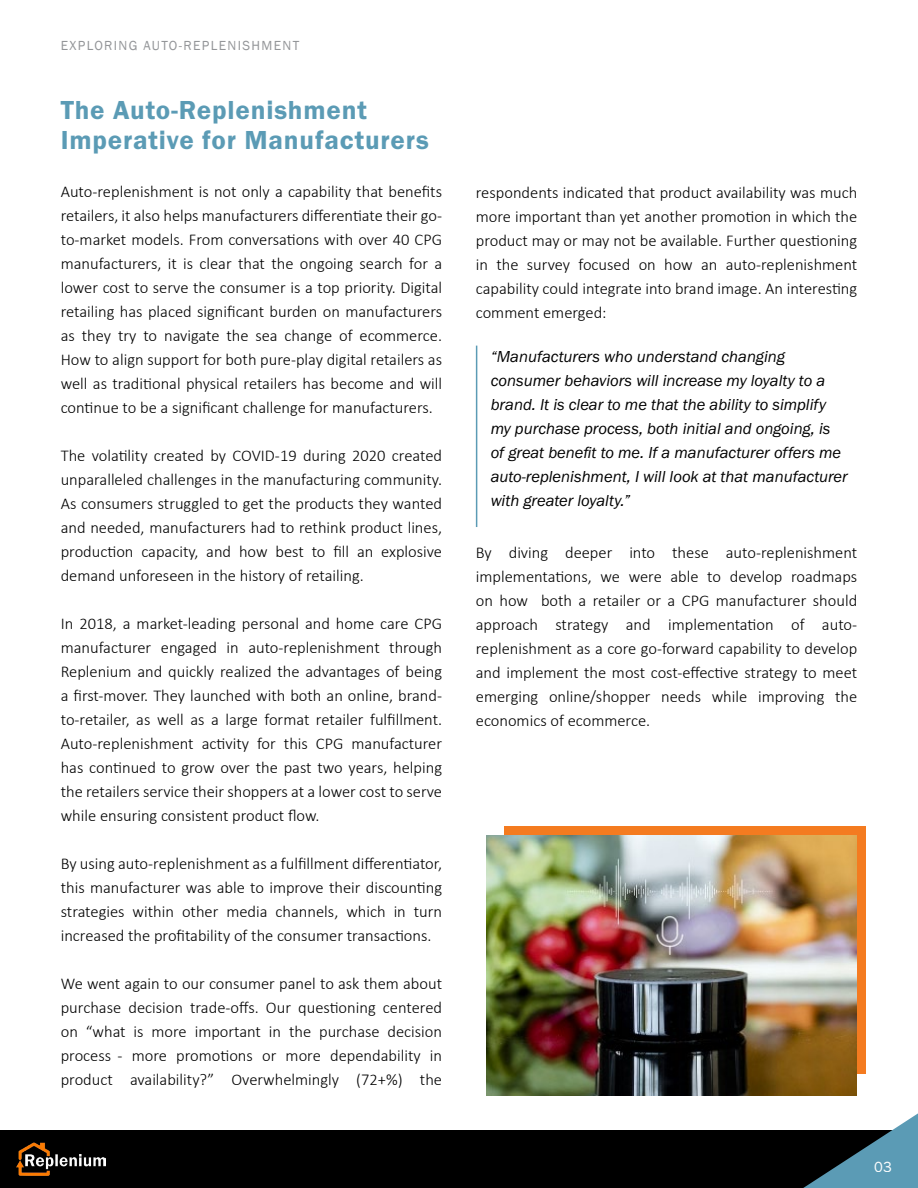
<style>
.page{position:relative;width:918px;height:1188px;background:#fff}
.page>*{position:absolute;margin:0;border:0;box-sizing:border-box;transform-origin:0 0}
.t1{font:27px/30px "Franklin Gothic URW Dem";letter-spacing:.03em;color:#5b9bb5}
.t2{font:300 16.5px/24px "Calibri";color:#000;text-align:justify}
.t3{font:16.5px/24px "Franklin Gothic URW Boo Ita";color:#000}
.t4{font:15px "Franklin Gothic";color:#fff}
.t5{font:13.5px "Franklin Gothic";letter-spacing:.1em;color:#939598}
</style>
<div class="page">
<div style="left:0;top:1131px;width:918px;height:57px;background:#000"></div>
<svg style="left:803px;top:1113px;width:115px;height:75px"></svg>
<img style="left:16px;top:1143px;width:89px;height:33px">
<hr style="left:476px;top:346px;width:1px;height:181px;background:#5b9bb5">
<div style="left:505px;top:826px;width:361px;height:247px;background:#f47b20"></div>
<img style="left:486px;top:836px;width:370px;height:260px">
<p class="t5" style="left:61px;top:37px;width:240px">EXPLORING AUTO-REPLENISHMENT</p>
<h1 class="t1" style="left:61px;top:95px;width:370px">The Auto-Replenishment<br>Imperative for Manufacturers</h1>
<p class="t2" style="left:61px;top:179px;width:383px">Auto-replenishment is not only a capability that benefits retailers, it also helps manufacturers differentiate their go&shy;to-market models. From conversations with over 40 CPG manufacturers, it is clear that the ongoing search for a lower cost to serve the consumer is a top priority. Digital retailing has placed significant burden on manufacturers as they try to navigate the sea change of ecommerce.<br>How to align support for both pure-play digital retailers as well as traditional physical retailers has become and will continue to be a significant challenge for manufacturers.</p>
<p class="t2" style="left:61px;top:443px;width:383px">The volatility created by COVID-19 during 2020 created unparalleled challenges in the manufacturing community.<br>As consumers struggled to get the products they wanted and needed, manufacturers had to rethink product lines, production capacity, and how best to fill an explosive demand unforeseen in the history of retailing.</p>
<p class="t2" style="left:61px;top:611px;width:383px">In 2018, a market-leading personal and home care CPG manufacturer engaged in auto-replenishment through Replenium and quickly realized the advantages of being a first-mover. They launched with both an online, brand&shy;to-retailer, as well as a large format retailer fulfillment.<br>Auto-replenishment activity for this CPG manufacturer has continued to grow over the past two years, helping the retailers service their shoppers at a lower cost to serve while ensuring consistent product flow.</p>
<p class="t2" style="left:61px;top:852px;width:383px">By using auto-replenishment as a fulfillment differentiator, this manufacturer was able to improve their discounting strategies within other media channels, which in turn increased the profitability of the consumer transactions.</p>
<p class="t2" style="left:61px;top:972px;width:383px">We went again to our consumer panel to ask them about purchase decision trade-offs. Our questioning centered on “what is more important in the purchase decision process - more promotions or more dependability in product availability?” Overwhelmingly (72+%) the</p>
<p class="t2" style="left:476px;top:180px;width:383px">respondents indicated that product availability was much more important than yet another promotion in which the product may or may not be available. Further questioning in the survey focused on how an auto-replenishment capability could integrate into brand image. An interesting comment emerged:</p>
<p class="t3" style="left:491px;top:344px;width:359px">“Manufacturers who understand changing consumer behaviors will increase my loyalty to a brand. It is clear to me that the ability to simplify my purchase process, both initial and ongoing, is of great benefit to me. If a manufacturer offers me auto-replenishment, I will look at that manufacturer with greater loyalty.”</p>
<p class="t2" style="left:476px;top:540px;width:383px">By diving deeper into these auto-replenishment implementations, we were able to develop roadmaps on how both a retailer or a CPG manufacturer should approach strategy and implementation of auto&shy;replenishment as a core go-forward capability to develop and implement the most cost-effective strategy to meet emerging online/shopper needs while improving the economics of ecommerce.</p>
<p class="t4" style="left:874px;top:1157px;width:19px">03</p>
</div>
